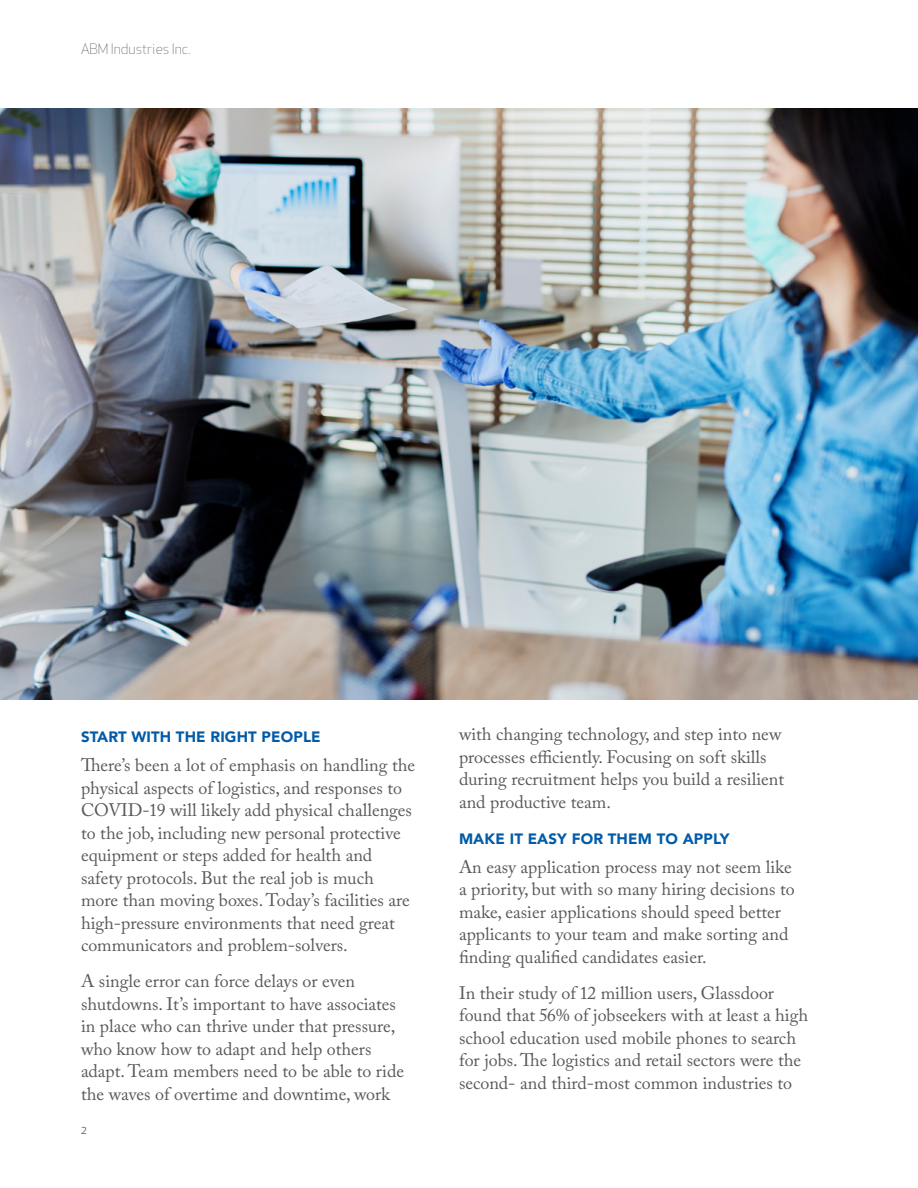
<style>
.page{position:relative;width:918px;height:1188px;background:#fff}
.page>*{position:absolute;margin:0;border:0;box-sizing:border-box;transform-origin:0 0}
.Body{font:18px/22.5px "Adobe Caslon Pro";color:#58595b}
.Para_Headers{font:900 15px "Avenir";letter-spacing:.01em;color:#005ba8}
.t1{font:300 14.1px "Apex New";color:#58595b}
.t2{font:11.25px "Apex New";color:#58595b}
</style>
<div class="page">
<img style="left:0;top:108px;width:918px;height:592px">
<p class="t1" style="left:81px;top:40px;width:111px">ABM Industries Inc.</p>
<p class="Para_Headers" style="left:81px;top:724px;width:241px">START WITH THE RIGHT PEOPLE</p>
<p class="Body" style="left:81px;top:754px;width:336px">There’s been a lot of emphasis on handling the physical aspects of logistics, and responses to COVID-19 will likely add physical challenges to the job, including new personal protective equipment or steps added for health and safety protocols. But the real job is much more than moving boxes. Today’s facilities are high-pressure environments that need great communicators and problem-solvers.</p>
<p class="Body" style="left:81px;top:970px;width:325px">A single error can force delays or even shutdowns. It’s important to have associates in place who can thrive under that pressure, who know how to adapt and help others adapt. Team members need to be able to ride the waves of overtime and downtime, work</p>
<p class="t2" style="left:81px;top:1123px;width:7px">2</p>
<p class="Body" style="left:459px;top:723px;width:327px">with changing technology, and step into new processes efficiently. Focusing on soft skills during recruitment helps you build a resilient and productive team.</p>
<p class="Para_Headers" style="left:459px;top:825px;width:272px">MAKE IT EASY FOR THEM TO APPLY</p>
<p class="Body" style="left:459px;top:855px;width:337px">An easy application process may not seem like a priority, but with so many hiring decisions to make, easier applications should speed better applicants to your team and make sorting and finding qualified candidates easier.</p>
<p class="Body" style="left:459px;top:981px;width:351px">In their study of 12 million users, Glassdoor found that 56% of jobseekers with at least a high school education used mobile phones to search for jobs. The logistics and retail sectors were the second- and third-most common industries to</p>
</div>
